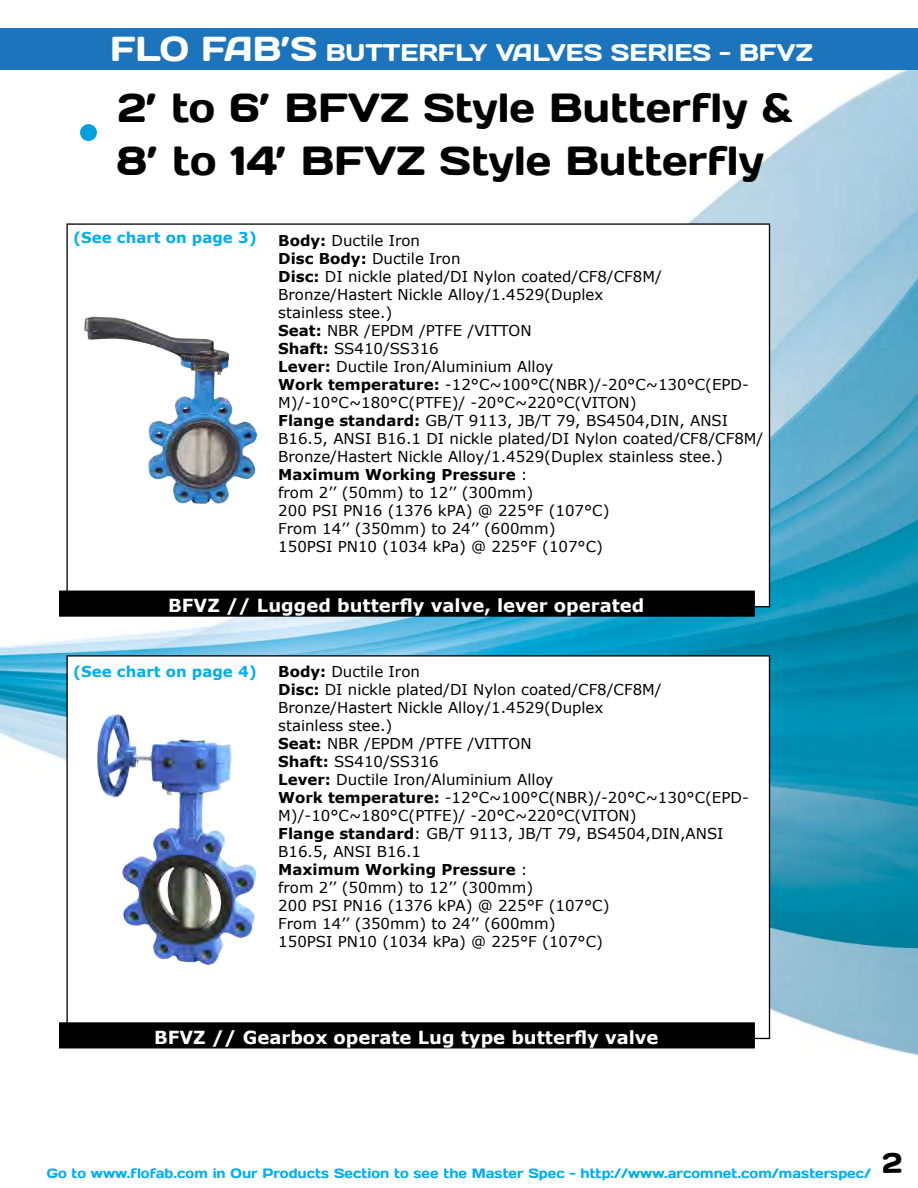
<style>
.page{position:relative;width:918px;height:1188px;background:#fff}
.page>*{position:absolute;margin:0;border:0;box-sizing:border-box;transform-origin:0 0}
.t1{font:40.5px "Days";color:#000}
.t2{font:24px "Days";color:#fff}
.t3{font:700 18px "Verdana";color:#fff}
.t4{font:15px/18px "Verdana";color:#000}
.t5{font:700 15px "Verdana";color:#00aeef}
.t6{font:13.5px "Days";color:#00aeef}
.s1{font-size:34.5px}
.s2{font-weight:700}
</style>
<div class="page">
<img style="left:0;top:70px;width:918px;height:989px">
<div style="left:0;top:28px;width:918px;height:42px;background:#1c75bc"></div>
<div style="left:67px;top:224px;width:703px;height:383px;background:#fff"></div>
<div style="left:67px;top:656px;width:703px;height:382px;background:#fff"></div>
<div style="left:60px;top:591px;width:694px;height:25px;background:#000"></div>
<div style="left:59px;top:591px;width:696px;height:26px;border:2px solid #000"></div>
<div style="left:60px;top:1023px;width:694px;height:25px;background:#000"></div>
<div style="left:59px;top:1022px;width:696px;height:26px;border:2px solid #000"></div>
<img style="left:84px;top:316px;width:174px;height:188px">
<img style="left:97px;top:714px;width:160px;height:251px">
<div style="left:80px;top:124px;width:17px;height:17px;background:#00a0dc;border-radius:50%"></div>
<h2 class="t2" style="left:110px;top:37px;width:704px"><span class="s1">FLO FAB’S</span> BUTTERFLY VALVES SERIES - BFVZ</h2>
<h1 class="t1" style="left:118px;top:81px;width:676px">2’ to 6’ BFVZ Style Butterfly &amp;</h1>
<h1 class="t1" style="left:117px;top:134px;width:649px">8’ to 14’ BFVZ Style Butterfly</h1>
<p class="t5" style="left:73px;top:227px;width:185px">(See chart on page 3)</p>
<p class="t4" style="left:278px;top:231px;width:487px"><span class="s2">Body:</span> Ductile Iron<br><span class="s2">Disc Body:</span> Ductile Iron<br><span class="s2">Disc:</span> DI nickle plated/DI Nylon coated/CF8/CF8M/ Bronze/Hastert Nickle Alloy/1.4529(Duplex<br>stainless stee.)<br><span class="s2">Seat:</span> NBR /EPDM /PTFE /VITTON<br><span class="s2">Shaft:</span> SS410/SS316<br><span class="s2">Lever:</span> Ductile Iron/Aluminium Alloy<br><span class="s2">Work temperature:</span> -12°C~100°C(NBR)/-20°C~130°C(EPD-M)/-10°C~180°C(PTFE)/ -20°C~220°C(VITON)<br><span class="s2">Flange standard:</span> GB/T 9113, JB/T 79, BS4504,DIN, ANSI B16.5, ANSI B16.1 DI nickle plated/DI Nylon coated/CF8/CF8M/ Bronze/Hastert Nickle Alloy/1.4529(Duplex stainless stee.)<br><span class="s2">Maximum Working Pressure</span> :<br>from 2’’ (50mm) to 12’’ (300mm)<br>200 PSI PN16 (1376 kPA) @ 225°F (107°C)<br>From 14’’ (350mm) to 24’’ (600mm)<br>150PSI PN10 (1034 kPa) @ 225°F (107°C)</p>
<p class="t3" style="left:168px;top:592px;width:478px">BFVZ // Lugged butterfly valve, lever operated</p>
<p class="t5" style="left:73px;top:661px;width:185px">(See chart on page 4)</p>
<p class="t4" style="left:278px;top:663px;width:472px"><span class="s2">Body:</span> Ductile Iron<br><span class="s2">Disc:</span> DI nickle plated/DI Nylon coated/CF8/CF8M/ Bronze/Hastert Nickle Alloy/1.4529(Duplex<br>stainless stee.)<br><span class="s2">Seat:</span> NBR /EPDM /PTFE /VITTON<br><span class="s2">Shaft:</span> SS410/SS316<br><span class="s2">Lever:</span> Ductile Iron/Aluminium Alloy<br><span class="s2">Work temperature:</span> -12°C~100°C(NBR)/-20°C~130°C(EPD-M)/-10°C~180°C(PTFE)/ -20°C~220°C(VITON)<br><span class="s2">Flange standard</span>: GB/T 9113, JB/T 79, BS4504,DIN,ANSI B16.5, ANSI B16.1<br><span class="s2">Maximum Working Pressure</span> :<br>from 2’’ (50mm) to 12’’ (300mm)<br>200 PSI PN16 (1376 kPA) @ 225°F (107°C)<br>From 14’’ (350mm) to 24’’ (600mm)<br>150PSI PN10 (1034 kPa) @ 225°F (107°C)</p>
<p class="t3" style="left:154px;top:1024px;width:506px">BFVZ // Gearbox operate Lug type butterfly valve</p>
<p class="t6" style="left:47px;top:1165px;width:826px">Go to www.flofab.com in Our Products Section to see the Master Spec - http://www.arcomnet.com/masterspec/</p>
</div>
